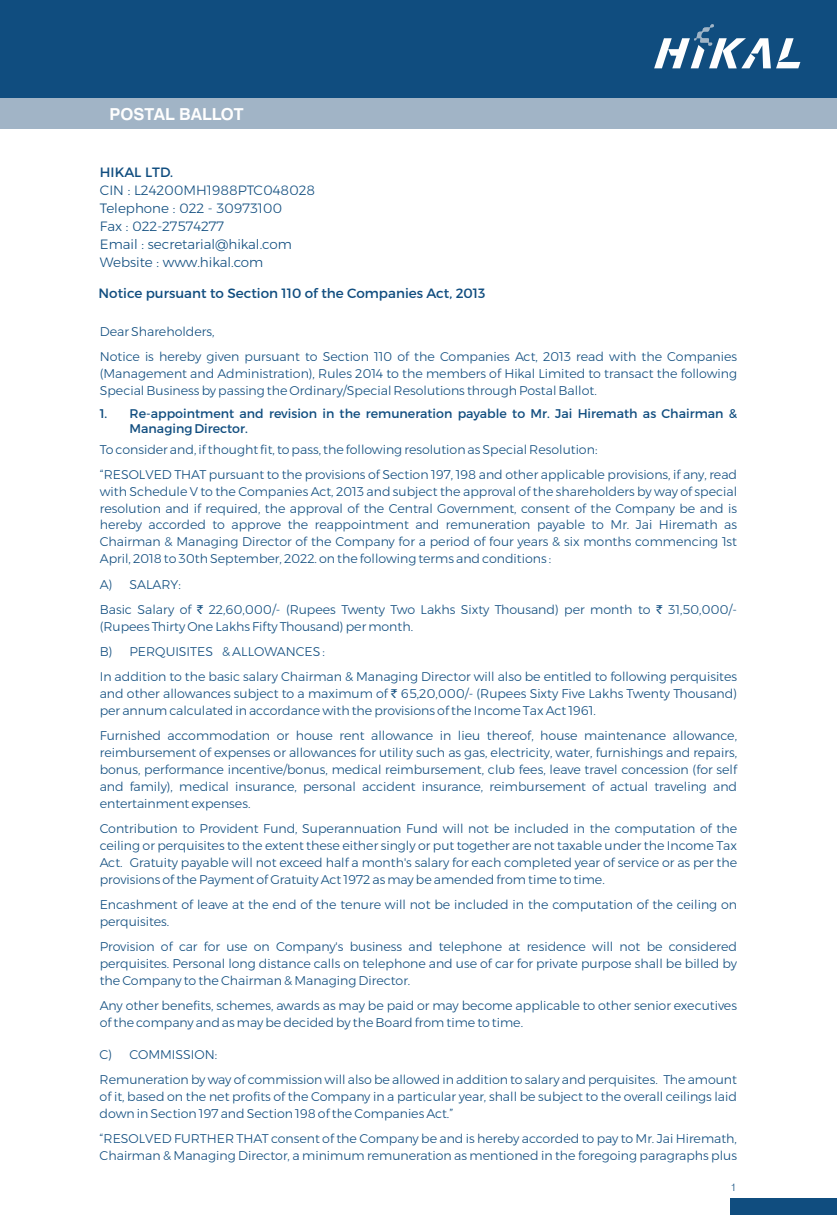
<style>
.page{position:relative;width:837px;height:1215px;background:#fff}
.page>*{position:absolute;margin:0;border:0;box-sizing:border-box;transform-origin:0 0}
.t1{font:700 16.5px "Swiss 721 BT";color:#fefefe}
.t2{font:300 13.5px/18px "Montserrat";color:#104d7f}
.t3{font:13.5px "Montserrat";color:#104d7f}
.t4{font:300 12.6px/16.8px "Montserrat";color:#104d7f}
.t5{font:12.6px/15.1px "Montserrat";color:#104d7f}
.t6{font:300 10.5px "Swiss 721 BT";color:#104d7f}
.s1{font-family:"Rupee Foradian";font-weight:400;font-size:12px}
</style>
<div class="page">
<div style="left:0;top:98px;width:837px;height:31px;background:#a1b4c6"></div>
<div style="left:0;top:0;width:837px;height:98px;background:#104d7f"></div>
<div style="left:731px;top:1198px;width:106px;height:17px;background:#104d7f"></div>
<svg style="left:654px;top:24px;width:146px;height:44px"></svg>
<h1 class="t1" style="left:110px;top:107px;width:136px">POSTAL BALLOT</h1>
<p class="t3" style="left:100px;top:164px;width:75px">HIKAL LTD.</p>
<p class="t2" style="left:100px;top:181px;width:217px">CIN : L24200MH1988PTC048028<br>Telephone : 022 - 30973100<br>Fax : 022-27574277<br>Email : secretarial@hikal.com<br>Website : www.hikal.com</p>
<p class="t3" style="left:99px;top:285px;width:388px">Notice pursuant to Section 110 of the Companies Act, 2013</p>
<p class="t4" style="left:100px;top:319px;width:639px;line-height:25.3px">Dear Shareholders,<br>Notice is hereby given pursuant to Section 110 of the Companies Act, 2013 read with the Companies</p>
<p class="t4" style="left:100px;top:365px;width:639px">(Management and Administration), Rules 2014 to the members of Hikal Limited to transact the following<br>Special Business by passing the Ordinary/Special Resolutions through Postal Ballot.</p>
<p class="t5" style="left:130px;top:406px;width:609px;text-indent:-30px">1. Re-appointment and revision in the remuneration payable to Mr. Jai Hiremath as Chairman &amp;<br>Managing Director.</p>
<p class="t4" style="left:100px;top:436px;width:639px;line-height:25.3px">To consider and, if thought fit, to pass, the following resolution as Special Resolution:<br>“RESOLVED THAT pursuant to the provisions of Section 197, 198 and other applicable provisions, if any, read</p>
<p class="t4" style="left:100px;top:483px;width:639px;text-align:justify">with Schedule V to the Companies Act, 2013 and subject the approval of the shareholders by way of special resolution and if required, the approval of the Central Government, consent of the Company be and is hereby accorded to approve the reappointment and remuneration payable to Mr. Jai Hiremath as Chairman &amp; Managing Director of the Company for a period of four years &amp; six months commencing 1st April, 2018 to 30th September, 2022. on the following terms and conditions :</p>
<p class="t4" style="left:100px;top:571px;width:639px;line-height:25.3px">A) SALARY:<br>Basic Salary of <span class="s1">`</span> 22,60,000/- (Rupees Twenty Two Lakhs Sixty Thousand) per month to <span class="s1">`</span> 31,50,000/-</p>
<p class="t4" style="left:100px;top:613px;width:639px;line-height:25.3px">(Rupees Thirty One Lakhs Fifty Thousand) per month.<br>B) PERQUISITES &amp; ALLOWANCES :<br>In addition to the basic salary Chairman &amp; Managing Director will also be entitled to following perquisites</p>
<p class="t4" style="left:100px;top:685px;width:639px">and other allowances subject to a maximum of <span class="s1">`</span> 65,20,000/- (Rupees Sixty Five Lakhs Twenty Thousand) per annum calculated in accordance with the provisions of the Income Tax Act 1961.</p>
<p class="t4" style="left:100px;top:727px;width:639px;text-align:justify">Furnished accommodation or house rent allowance in lieu thereof, house maintenance allowance, reimbursement of expenses or allowances for utility such as gas, electricity, water, furnishings and repairs, bonus, performance incentive/bonus, medical reimbursement, club fees, leave travel concession (for self and family), medical insurance, personal accident insurance, reimbursement of actual traveling and entertainment expenses.</p>
<p class="t4" style="left:100px;top:820px;width:639px;text-align:justify">Contribution to Provident Fund, Superannuation Fund will not be included in the computation of the ceiling or perquisites to the extent these either singly or put together are not taxable under the Income Tax Act. Gratuity payable will not exceed half a month's salary for each completed year of service or as per the provisions of the Payment of Gratuity Act 1972 as may be amended from time to time.</p>
<p class="t4" style="left:100px;top:896px;width:639px">Encashment of leave at the end of the tenure will not be included in the computation of the ceiling on perquisites.</p>
<p class="t4" style="left:100px;top:938px;width:639px;text-align:justify">Provision of car for use on Company's business and telephone at residence will not be considered perquisites. Personal long distance calls on telephone and use of car for private purpose shall be billed by the Company to the Chairman &amp; Managing Director.</p>
<p class="t4" style="left:100px;top:997px;width:639px">Any other benefits, schemes, awards as may be paid or may become applicable to other senior executives of the company and as may be decided by the Board from time to time.</p>
<p class="t4" style="left:100px;top:1041px;width:639px;line-height:25.3px">C) COMMISSION:<br>Remuneration by way of commission will also be allowed in addition to salary and perquisites. The amount</p>
<p class="t4" style="left:100px;top:1088px;width:639px">of it, based on the net profits of the Company in a particular year, shall be subject to the overall ceilings laid down in Section 197 and Section 198 of the Companies Act.”</p>
<p class="t4" style="left:100px;top:1130px;width:639px">“RESOLVED FURTHER THAT consent of the Company be and is hereby accorded to pay to Mr. Jai Hiremath,<br>Chairman &amp; Managing Director, a minimum remuneration as mentioned in the foregoing paragraphs plus</p>
<p class="t6" style="left:731px;top:1183px;width:7px">1</p>
</div>
